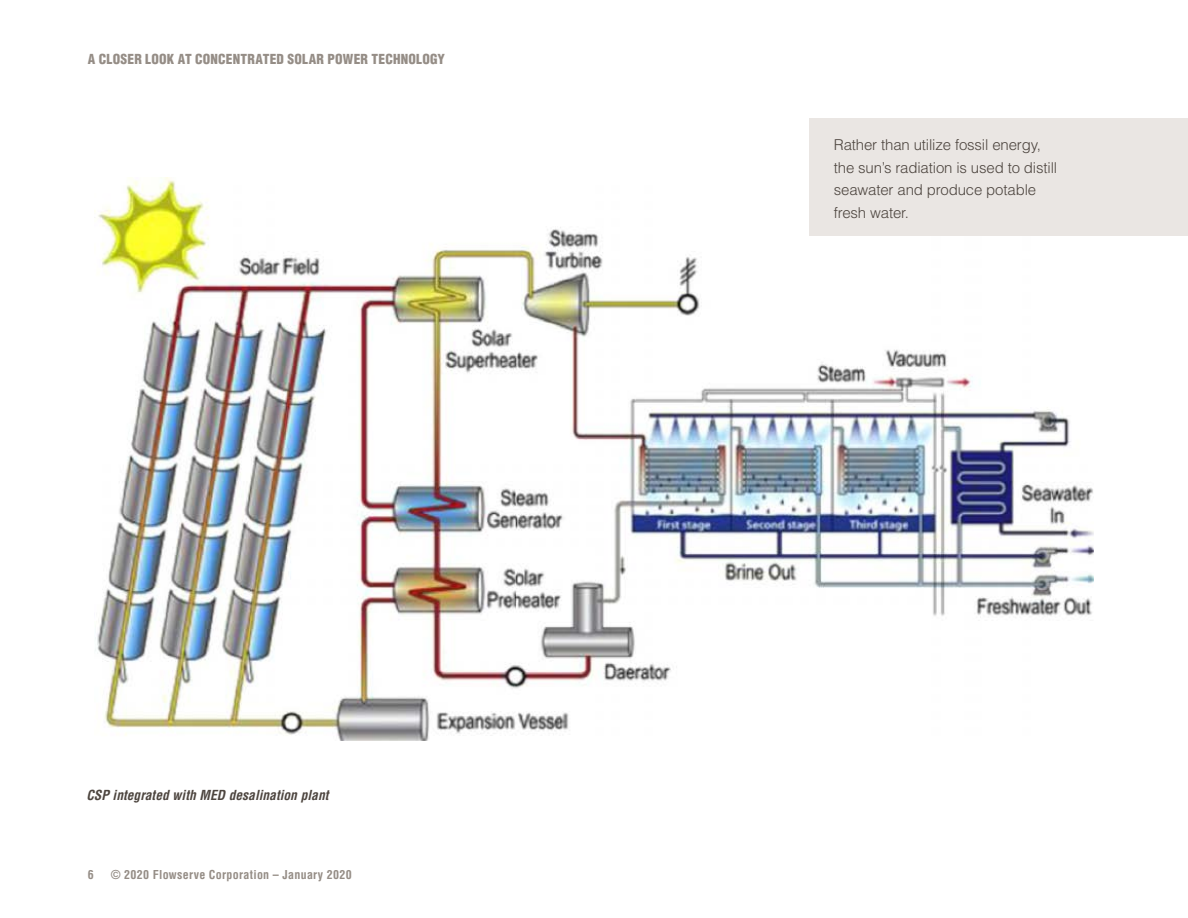
<style>
.page{position:relative;width:1188px;height:918px;background:#fff}
.page>*{position:absolute;margin:0;border:0;box-sizing:border-box;transform-origin:0 0}
.AG-Body_Copy_10_pt{font:300 15px/22.5px "Helvetica LT Std";letter-spacing:-.01em;color:#4d453f}
.AG-Breadcrumb{font:900 condensed 13.5px "Helvetica LT Std";letter-spacing:.015em;color:#958d86}
.AG-Image_Caption_Hea{font:italic 700 condensed 13.5px "Helvetica LT Std";color:#4d453f}
.AG-Page_Numbers_Left{font:700 condensed 12px "Helvetica LT Std";letter-spacing:.025em;color:#958d86}
</style>
<div class="page">
<img style="left:94px;top:177px;width:1000px;height:564px">
<div style="left:809px;top:118px;width:379px;height:118px;background:#eae6e3"></div>
<p class="AG-Breadcrumb" style="left:88px;top:51px;width:359px">A CLOSER LOOK AT CONCENTRATED SOLAR POWER TECHNOLOGY</p>
<p class="AG-Image_Caption_Hea" style="left:86px;top:787px;width:244px">CSP integrated with MED desalination plant</p>
<p class="AG-Page_Numbers_Left" style="left:88px;top:867px;width:7px">6</p>
<p class="AG-Page_Numbers_Left" style="left:111px;top:867px;width:242px">© 2020 Flowserve Corporation – January 2020</p>
<p class="AG-Body_Copy_10_pt" style="left:834px;top:133px;width:225px">Rather than utilize fossil energy, the sun’s radiation is used to distill seawater and produce potable fresh water.</p>
</div>
